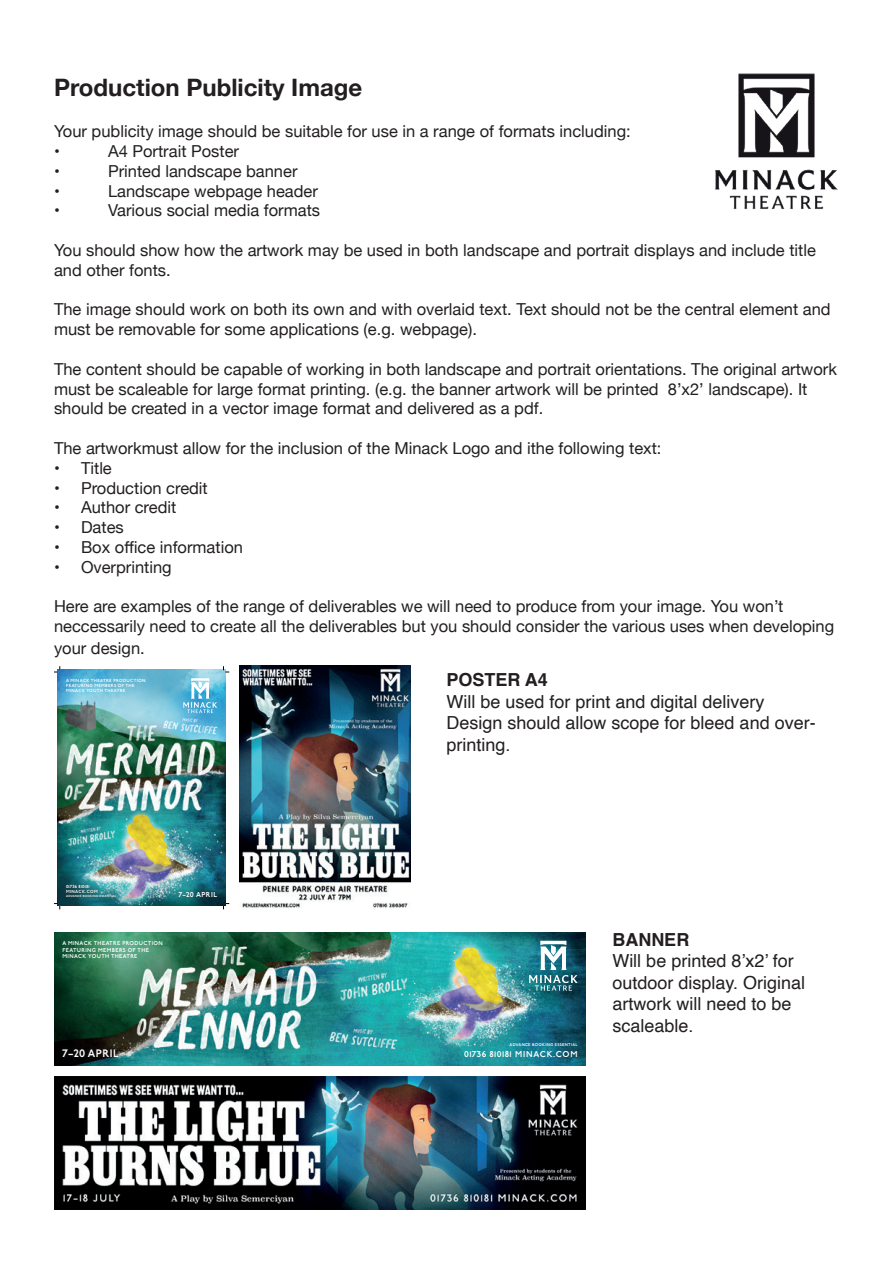
<style>
.page{position:relative;width:893px;height:1263px;background:#fff}
.page>*{position:absolute;margin:0;border:0;box-sizing:border-box;transform-origin:0 0}
.t1{font:700 24px "Helvetica Neue";color:#231f20}
.t2{font:18px/21.6px "Helvetica";color:#231f20}
.t3{font:700 18px "Helvetica";color:#231f20}
.t4{font:16.5px/19.8px "Helvetica Neue";color:#231f20}
.t5{font:600 10.8px "P22 Underground";letter-spacing:.05em;color:#fff}
.t6{font:600 8.55px "P22 Underground";letter-spacing:.05em;color:#fff}
.t7{font:600 7.2px "P22 Underground";letter-spacing:.07em;color:#fff}
.t8{font:600 5.55px/6.6px "P22 Underground";letter-spacing:.07em;color:#fff}
.t9{font:600 4.35px/5.2px "P22 Underground";letter-spacing:.07em;color:#fff}
.t10{font:600 4.35px/5.2px "P22 Underground";letter-spacing:.03em;color:#fff}
.t11{font:600 4.05px "P22 Underground";letter-spacing:.07em;color:#fff}
.t12{font:600 3px "P22 Underground";letter-spacing:.07em;color:#fff}
</style>
<div class="page">
<img style="left:715px;top:73px;width:123px;height:136px">
<img style="left:57px;top:670px;width:169px;height:236px">
<svg style="left:183px;top:678px;width:34px;height:35px"></svg>
<div style="left:58px;top:877px;width:66px;height:28px;background:#231f20;opacity:.6"></div>
<div style="left:171px;top:884px;width:53px;height:21px;background:#231f20;opacity:.6"></div>
<svg style="left:54px;top:666px;width:7px;height:7px"></svg>
<svg style="left:54px;top:903px;width:7px;height:6px"></svg>
<svg style="left:223px;top:666px;width:6px;height:7px"></svg>
<svg style="left:223px;top:903px;width:6px;height:6px"></svg>
<img style="left:239px;top:665px;width:171px;height:243px">
<img style="left:54px;top:932px;width:532px;height:133px">
<svg style="left:529px;top:941px;width:49px;height:50px"></svg>
<div style="left:57px;top:1043px;width:67px;height:20px;background:#231f20;opacity:.6"></div>
<img style="left:54px;top:1077px;width:532px;height:133px">
<h1 class="t1" style="left:54px;top:68px;width:310px">Production Publicity Image</h1>
<p class="t4" style="left:54px;top:122px;width:578px">Your publicity image should be suitable for use in a range of formats including: •</p>
<p class="t4" style="left:108px;top:142px;width:133px">A4 Portrait Poster</p>
<p class="t4" style="left:54px;top:162px;width:7px">•</p>
<p class="t4" style="left:108px;top:162px;width:191px">Printed landscape banner</p>
<p class="t4" style="left:54px;top:182px;width:7px">•</p>
<p class="t4" style="left:108px;top:182px;width:211px">Landscape webpage header</p>
<p class="t4" style="left:54px;top:201px;width:7px">•</p>
<p class="t4" style="left:108px;top:201px;width:214px">Various social media formats</p>
<p class="t4" style="left:54px;top:241px;width:763px">You should show how the artwork may be used in both landscape and portrait displays and include title and other fonts.</p>
<p class="t4" style="left:54px;top:300px;width:778px">The image should work on both its own and with overlaid text. Text should not be the central element and must be removable for some applications (e.g. webpage).</p>
<p class="t4" style="left:54px;top:360px;width:784px">The content should be capable of working in both landscape and portrait orientations. The original artwork must be scaleable for large format printing. (e.g. the banner artwork will be printed 8’x2’ landscape). It should be created in a vector image format and delivered as a pdf.</p>
<p class="t4" style="left:54px;top:439px;width:609px">The artworkmust allow for the inclusion of the Minack Logo and ithe following text:</p>
<p class="t4" style="left:54px;top:459px;width:59px">• Title</p>
<p class="t4" style="left:54px;top:479px;width:155px">• Production credit</p>
<p class="t4" style="left:54px;top:498px;width:124px">• Author credit</p>
<p class="t4" style="left:54px;top:518px;width:71px">• Dates</p>
<p class="t4" style="left:54px;top:538px;width:190px">• Box office information</p>
<p class="t4" style="left:54px;top:558px;width:119px">• Overprinting</p>
<p class="t4" style="left:54px;top:597px;width:782px">Here are examples of the range of deliverables we will need to produce from your image. You won’t neccessarily need to create all the deliverables but you should consider the various uses when developing</p>
<p class="t4" style="left:54px;top:639px;width:92px">your design.</p>
<p class="t9" style="left:66px;top:678px;width:81px">A MINACK THEATRE PRODUCTION<br>FEATURING MEMBERS OF THE<br>MINACK YOUTH THEATRE</p>
<p class="t3" style="left:446px;top:669px;width:103px">POSTER A4</p>
<p class="t2" style="left:446px;top:691px;width:371px">Will be used for print and digital delivery<br>Design should allow scope for bleed and over&shy;printing.</p>
<p class="t10" style="left:66px;top:884px;width:33px">01736 810181<br>MINACK.COM</p>
<p class="t12" style="left:66px;top:894px;width:52px">ADVANCE BOOKING ESSENTIAL</p>
<p class="t7" style="left:178px;top:891px;width:40px">7–20 APRIL</p>
<p class="t8" style="left:62px;top:940px;width:102px">A MINACK THEATRE PRODUCTION<br>FEATURING MEMBERS OF THE<br>MINACK YOUTH THEATRE</p>
<p class="t11" style="left:510px;top:1043px;width:70px">ADVANCE BOOKING ESSENTIAL</p>
<p class="t5" style="left:62px;top:1047px;width:58px">7–20 APRIL</p>
<p class="t6" style="left:464px;top:1049px;width:115px">01736 810181 MINACK.COM</p>
<p class="t3" style="left:612px;top:928px;width:78px">BANNER</p>
<p class="t2" style="left:612px;top:950px;width:194px">Will be printed 8’x2’ for outdoor display. Original artwork will need to be scaleable.</p>
</div>
